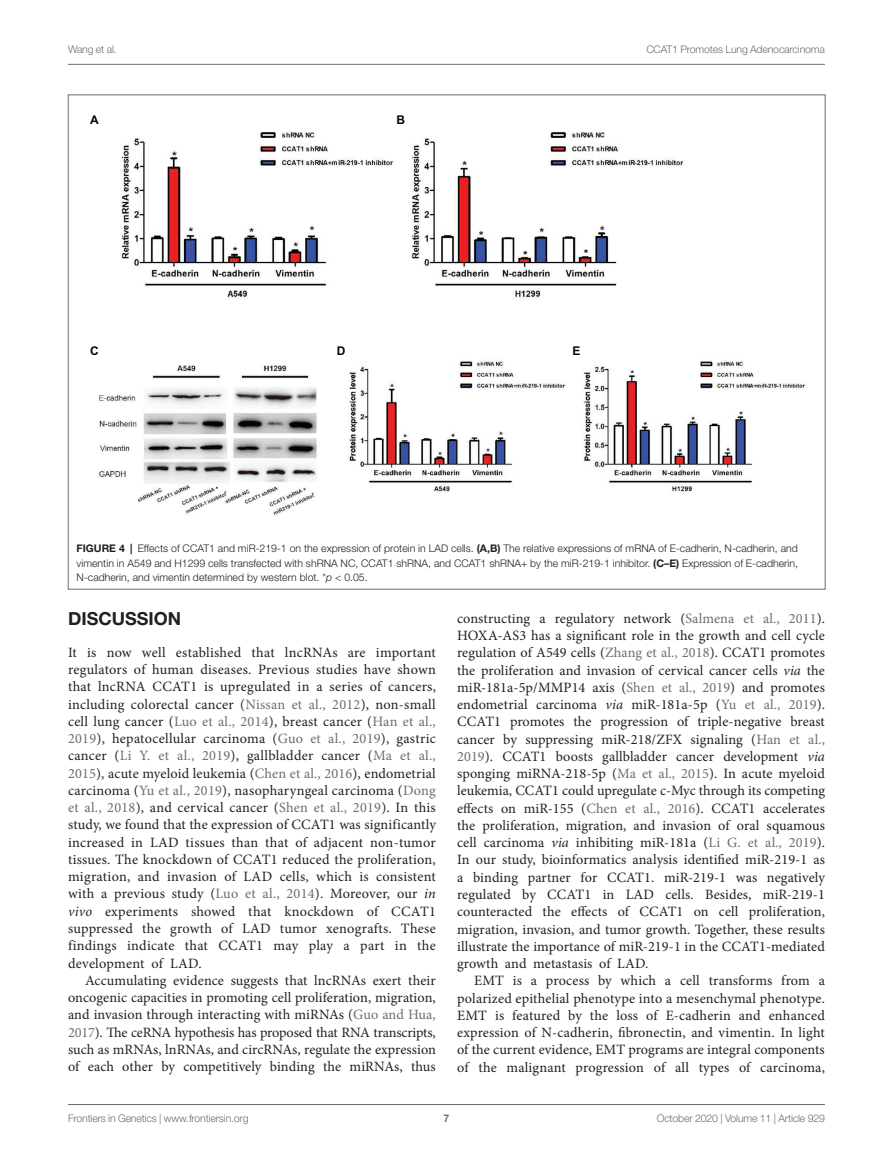
<style>
.page{position:relative;width:893px;height:1170px;background:#fff}
.page>*{position:absolute;margin:0;border:0;box-sizing:border-box;transform-origin:0 0}
.HEAD_1{font:700 18px "Helvetica Neue LT Std";color:#231f20}
.TEXT{font:14.25px/17.2px "Minion Pro";letter-spacing:.005em;color:#231f20;text-align:justify}
.TEXT_FLUSH{font:14.25px/17.2px "Minion Pro";letter-spacing:.02em;color:#231f20;text-align:justify}
.t1{font:700 12px "Arial";color:#040503}
.FIG_LEG{font:300 10.5px/14.2px "Helvetica Neue LT Std";color:#231f20;text-align:justify}
.t2{font:300 10.5px "Helvetica Neue LT Std";letter-spacing:-.015em;color:#6c6d70}
.t3{font:700 10.5px "Helvetica Neue LT Std";color:#6c6d70}
.s1{font-weight:700}
.s2{font-style:italic}
.s3{color:#6c6d70}
</style>
<div class="page">
<hr style="left:68px;top:64px;width:757px;height:1px;background:#6c6d70">
<hr style="left:68px;top:1104px;width:757px;height:1px;background:#6c6d70">
<img style="left:98px;top:132px;width:708px;height:383px">
<p class="t2" style="left:68px;top:42px;width:50px">Wang et al.</p>
<p class="t2" style="left:646px;top:42px;width:180px">CCAT1 Promotes Lung Adenocarcinoma</p>
<p class="t1" style="left:90px;top:112px;width:10px">A</p>
<p class="t1" style="left:90px;top:342px;width:10px">C</p>
<p class="t1" style="left:397px;top:112px;width:10px">B</p>
<p class="t1" style="left:337px;top:342px;width:10px">D</p>
<p class="t1" style="left:572px;top:342px;width:10px">E</p>
<p class="FIG_LEG" style="left:77px;top:541px;width:723px"><span class="s1">FIGURE 4 |</span> Effects of CCAT1 and miR-219-1 on the expression of protein in LAD cells. <span class="s1">(A,B)</span> The relative expressions of mRNA of E-cadherin, N-cadherin, and vimentin in A549 and H1299 cells transfected with shRNA NC, CCAT1 shRNA, and CCAT1 shRNA+ by the miR-219-1 inhibitor. <span class="s1">(C–E)</span> Expression of E-cadherin, N-cadherin, and vimentin determined by western blot. *<span class="s2">p</span> &lt; 0.05.</p>
<p class="HEAD_1" style="left:68px;top:607px;width:115px">DISCUSSION</p>
<p class="TEXT_FLUSH" style="left:68px;top:643px;width:369px">It is now well established that lncRNAs are important regulators of human diseases. Previous studies have shown that lncRNA CCAT1 is upregulated in a series of cancers, including colorectal cancer (<span class="s3">Nissan et al., 2012</span>), non-small cell lung cancer (<span class="s3">Luo et al., 2014</span>), breast cancer (<span class="s3">Han et al., 2019</span>), hepatocellular carcinoma (<span class="s3">Guo et al., 2019</span>), gastric cancer (<span class="s3">Li Y. et al., 2019</span>), gallbladder cancer (<span class="s3">Ma et al., 2015</span>), acute myeloid leukemia (<span class="s3">Chen et al., 2016</span>), endometrial carcinoma (<span class="s3">Yu et al., 2019</span>), nasopharyngeal carcinoma (<span class="s3">Dong et al., 2018</span>), and cervical cancer (<span class="s3">Shen et al., 2019</span>). In this study, we found that the expression of CCAT1 was significantly increased in LAD tissues than that of adjacent non-tumor tissues. The knockdown of CCAT1 reduced the proliferation, migration, and invasion of LAD cells, which is consistent with a previous study (<span class="s3">Luo et al., 2014</span>). Moreover, our <span class="s2">in vivo</span> experiments showed that knockdown of CCAT1 suppressed the growth of LAD tumor xenografts. These findings indicate that CCAT1 may play a part in the development of LAD.</p>
<p class="TEXT" style="left:68px;top:971px;width:369px;text-indent:17px">Accumulating evidence suggests that lncRNAs exert their oncogenic capacities in promoting cell proliferation, migration, and invasion through interacting with miRNAs (<span class="s3">Guo and Hua, 2017</span>). The ceRNA hypothesis has proposed that RNA transcripts, such as mRNAs, lnRNAs, and circRNAs, regulate the expression of each other by competitively binding the miRNAs, thus</p>
<p class="TEXT" style="left:457px;top:609px;width:369px">constructing a regulatory network (<span class="s3">Salmena et al., 2011</span>).<br>HOXA-AS3 has a significant role in the growth and cell cycle regulation of A549 cells (<span class="s3">Zhang et al., 2018</span>). CCAT1 promotes the proliferation and invasion of cervical cancer cells <span class="s2">via</span> the miR-181a-5p/MMP14 axis (<span class="s3">Shen et al., 2019</span>) and promotes endometrial carcinoma <span class="s2">via</span> miR-181a-5p (<span class="s3">Yu et al., 2019</span>).<br>CCAT1 promotes the progression of triple-negative breast cancer by suppressing miR-218/ZFX signaling (<span class="s3">Han et al., 2019</span>). CCAT1 boosts gallbladder cancer development <span class="s2">via </span>sponging miRNA-218-5p (<span class="s3">Ma et al., 2015</span>). In acute myeloid leukemia, CCAT1 could upregulate c-Myc through its competing effects on miR-155 (<span class="s3">Chen et al., 2016</span>). CCAT1 accelerates the proliferation, migration, and invasion of oral squamous cell carcinoma <span class="s2">via</span> inhibiting miR-181a (<span class="s3">Li G. et al., 2019</span>).<br>In our study, bioinformatics analysis identified miR-219-1 as a binding partner for CCAT1. miR-219-1 was negatively regulated by CCAT1 in LAD cells. Besides, miR-219-1 counteracted the effects of CCAT1 on cell proliferation, migration, invasion, and tumor growth. Together, these results illustrate the importance of miR-219-1 in the CCAT1-mediated growth and metastasis of LAD.</p>
<p class="TEXT" style="left:457px;top:972px;width:369px;text-indent:17px">EMT is a process by which a cell transforms from a polarized epithelial phenotype into a mesenchymal phenotype.<br>EMT is featured by the loss of E-cadherin and enhanced expression of N-cadherin, fibronectin, and vimentin. In light of the current evidence, EMT programs are integral components of the malignant progression of all types of carcinoma,</p>
<p class="t2" style="left:68px;top:1111px;width:182px">Frontiers in Genetics | www.frontiersin.org</p>
<p class="t3" style="left:444px;top:1111px;width:7px">7</p>
<p class="t2" style="left:657px;top:1111px;width:170px">October 2020 | Volume 11 | Article 929</p>
</div>
